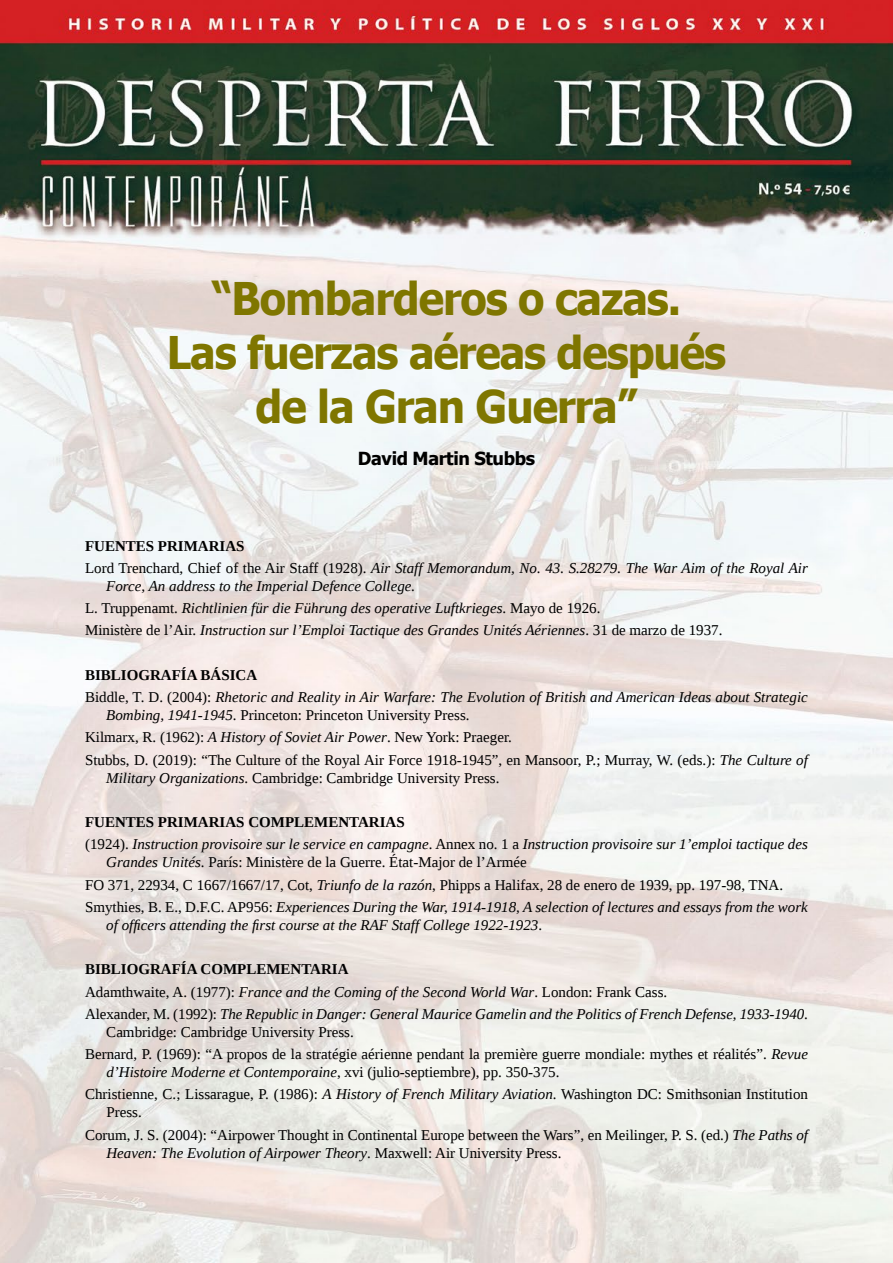
<style>
.page{position:relative;width:893px;height:1263px;background:#fff}
.page>*{position:absolute;margin:0;border:0;box-sizing:border-box;transform-origin:0 0}
.t1{font:700 45px/54px "Tahoma";letter-spacing:-.025em;color:#7f7600;text-align:center;scale:.95 1}
.t2{font:700 18px "Tahoma";letter-spacing:-.02em;color:#000}
.t3{font:15px/22.2px "Liberation Serif";color:#000}
.t4{font:italic 15px/22.2px "Liberation Serif";color:#000}
.s1{font-weight:700;font-style:normal}
.s2{font-style:normal}
.s3{font-style:italic}
</style>
<div class="page">
<img style="left:0;top:0;width:893px;height:1263px">
<h1 class="t1" style="left:167px;top:274px;width:590px">“Bombarderos o cazas.<br>Las fuerzas aéreas después de la Gran Guerra”</h1>
<p class="t2" style="left:358px;top:450px;width:179px">David Martin Stubbs</p>
<p class="t4" style="left:85px;top:534px;width:724px"><span class="s1">FUENTES PRIMARIAS<br></span><span class="s2">Lord Trenchard, Chief of the Air Staff (1928).</span> Air Staff Memorandum, No. 43. S.28279. The War Aim of the Royal Air</p>
<p class="t4" style="left:85px;top:575px;width:639px;text-indent:21px">Force, An address to the Imperial Defence College.<br><span class="s2">L. Truppenamt.</span> Richtlinien für die Führung des operative Luftkrieges<span class="s2">. Mayo de 1926.<br>Ministère de l’Air.</span> Instruction sur l’Emploi Tactique des Grandes Unités Aériennes<span class="s2">. 31 de marzo de 1937.</span></p>
<p class="t4" style="left:85px;top:665px;width:724px"><span class="s1">BIBLIOGRAFÍA BÁSICA<br></span><span class="s2">Biddle, T. D. (2004):</span> Rhetoric and Reality in Air Warfare: The Evolution of British and American Ideas about Strategic</p>
<p class="t3" style="left:85px;top:705px;width:724px;text-indent:21px"><span class="s3">Bombing, 1941-1945</span>. Princeton: Princeton University Press.<br>Kilmarx, R. (1962): <span class="s3">A History of Soviet Air Power</span>. New York: Praeger.<br>Stubbs, D. (2019): “The Culture of the Royal Air Force 1918-1945”, en Mansoor, P.; Murray, W. (eds.): <span class="s3">The Culture of</span></p>
<p class="t3" style="left:106px;top:768px;width:395px"><span class="s3">Military Organizations</span>. Cambridge: Cambridge University Press.</p>
<p class="t4" style="left:85px;top:812px;width:724px"><span class="s1">FUENTES PRIMARIAS COMPLEMENTARIAS<br></span><span class="s2">(1924).</span> Instruction provisoire sur le service en campagne<span class="s2">. Annex no. 1 a</span> Instruction provisoire sur 1’emploi tactique des</p>
<p class="t3" style="left:85px;top:853px;width:724px;text-indent:21px"><span class="s3">Grandes Unités</span>. París: Ministère de la Guerre. État-Major de l’Armée<br>FO 371, 22934, C 1667/1667/17, Cot, <span class="s3">Triunfo de la razón</span>, Phipps a Halifax, 28 de enero de 1939, pp. 197-98, TNA.<br>Smythies, B. E., D.F.C. AP956: <span class="s3">Experiences During the War, 1914-1918, A selection of lectures and essays from the work</span></p>
<p class="t4" style="left:106px;top:914px;width:437px">of officers attending the first course at the RAF Staff College 1922-1923<span class="s2">.</span></p>
<p class="t4" style="left:85px;top:958px;width:724px"><span class="s1">BIBLIOGRAFÍA COMPLEMENTARIA<br></span><span class="s2">Adamthwaite, A. (1977):</span> France and the Coming of the Second World War<span class="s2">. London: Frank Cass.<br>Alexander, M. (1992):</span> The Republic in Danger: General Maurice Gamelin and the Politics of French Defense, 1933-1940<span class="s2">.</span></p>
<p class="t3" style="left:85px;top:1022px;width:724px;text-indent:21px">Cambridge: Cambridge University Press.<br>Bernard, P. (1969): “A propos de la stratégie aérienne pendant la première guerre mondiale: mythes et réalités”. <span class="s3">Revue</span></p>
<p class="t3" style="left:85px;top:1062px;width:724px;text-indent:21px"><span class="s3">d’Histoire Moderne et Contemporaine</span>, xvi (julio-septiembre), pp. 350-375.<br>Christienne, C.; Lissarague, P. (1986): <span class="s3">A History of French Military Aviation</span>. Washington DC: Smithsonian Institution</p>
<p class="t3" style="left:85px;top:1102px;width:724px;text-indent:21px">Press.<br>Corum, J. S. (2004): “Airpower Thought in Continental Europe between the Wars”, en Meilinger, P. S. (ed.) <span class="s3">The Paths of</span></p>
<p class="t4" style="left:106px;top:1141px;width:457px">Heaven: The Evolution of Airpower Theory<span class="s2">. Maxwell: Air University Press.</span></p>
</div>
